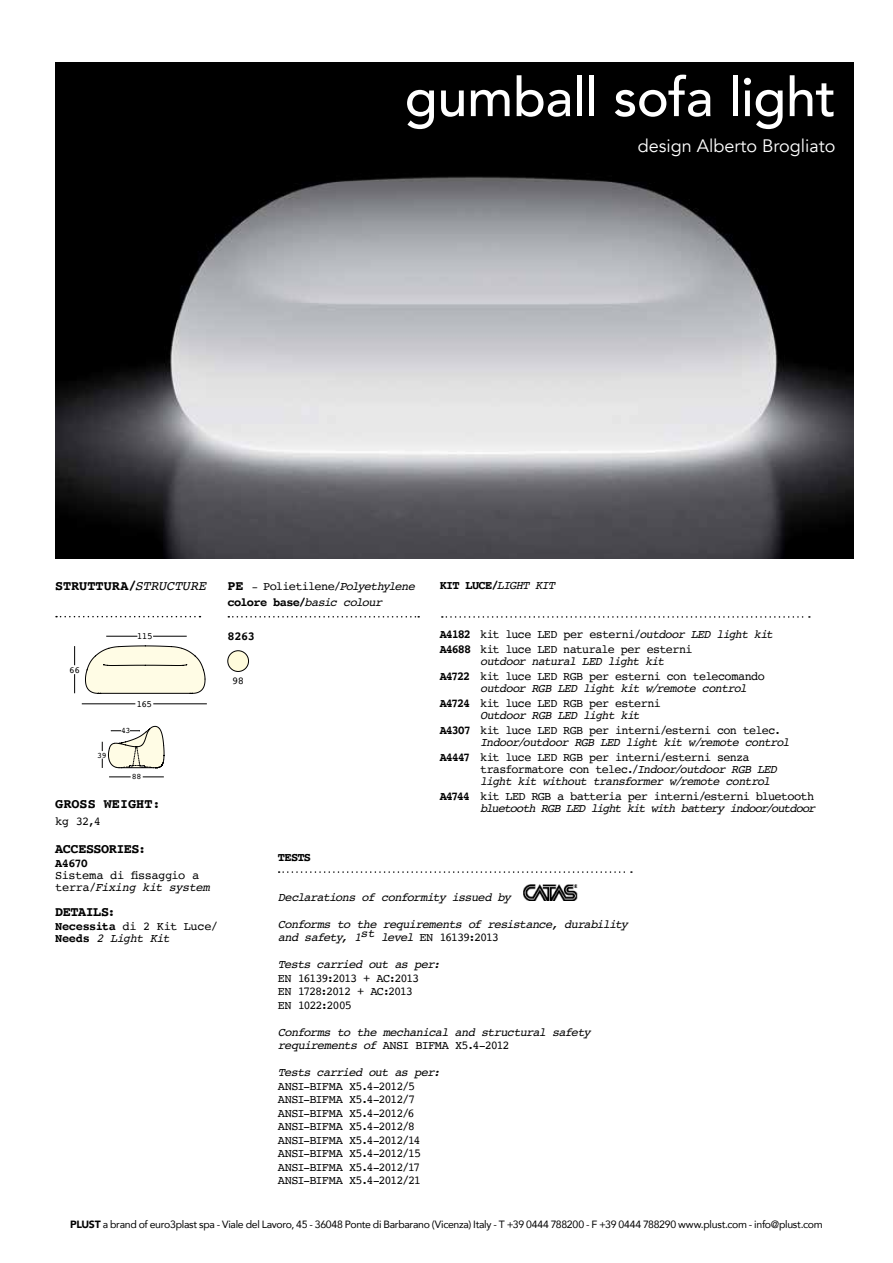
<style>
.page{position:relative;width:893px;height:1263px;background:#fff}
.page>*{position:absolute;margin:0;border:0;box-sizing:border-box;transform-origin:0 0}
.t1{font:500 54px "Avenir";letter-spacing:-.01em;color:#fff}
.t2{font:18px "Avenir";color:#fff}
.t3{font:700 13.5px "Courier";letter-spacing:-.025em;color:#000}
.t4{font:700 13.5px "Courier";letter-spacing:.005em;color:#000}
.t5{font:700 13.5px "Courier";color:#000}
.t6{font:italic 12px/13.5px "Courier";letter-spacing:-.065em;color:#000}
.t7{font:12px/13.5px "Courier";letter-spacing:-.06em;color:#000}
.t8{font:italic 12px/12px "Courier";letter-spacing:-.09em;color:#000;text-align:right}
.t9{font:700 12px/12px "Courier";letter-spacing:-.06em;color:#000}
.t10{font:12px/13.5px "Courier";letter-spacing:-.1em;color:#000}
.t11{font:12px/12px "Courier";letter-spacing:-.04em;color:#000}
.t12{font:10.5px "Avenir";letter-spacing:-.03em;color:#000}
.t13{font:10.5px "Courier";color:#000}
.t14{font:9.45px "Courier";letter-spacing:-.055em;color:#000}
.t15{font:8.25px "Courier";color:#000}
.s1{font-weight:400;font-style:italic}
.s2{font-style:italic}
.s3{font-weight:400}
.s4{font-weight:700;font-size:13.5px}
.s5{font-size:10.5px}
.s6{font-weight:700}
.s7{font-weight:700;font-style:normal}
.s8{font-style:normal}
.s9{font-weight:900}
</style>
<div class="page">
<img style="left:55px;top:63px;width:799px;height:496px">
<svg style="left:279px;top:871px;width:353px;height:2px"></svg>
<img style="left:524px;top:885px;width:53px;height:16px">
<svg style="left:56px;top:616px;width:144px;height:1px"></svg>
<svg style="left:228px;top:616px;width:191px;height:1px"></svg>
<div style="left:228px;top:651px;width:21px;height:20px;background:#fffbdc;border-radius:50%"></div>
<div style="left:228px;top:650px;width:21px;height:22px;border:1px solid #000;border-radius:50%"></div>
<svg style="left:442px;top:616px;width:368px;height:2px"></svg>
<hr style="left:153px;top:703px;width:54px;height:1px;background:#000">
<hr style="left:82px;top:703px;width:53px;height:1px;background:#000">
<hr style="left:153px;top:636px;width:34px;height:1px;background:#000">
<hr style="left:106px;top:636px;width:31px;height:1px;background:#000">
<svg style="left:74px;top:674px;width:1px;height:19px"></svg>
<svg style="left:74px;top:646px;width:1px;height:19px"></svg>
<svg style="left:85px;top:645px;width:121px;height:49px;background:#eeebd9"></svg>
<svg style="left:143px;top:776px;width:21px;height:1px"></svg>
<svg style="left:109px;top:776px;width:22px;height:1px"></svg>
<svg style="left:102px;top:726px;width:62px;height:43px"></svg>
<h1 class="t1" style="left:405px;top:51px;width:433px">gumball sofa light</h1>
<h2 class="t2" style="left:638px;top:135px;width:199px">design Alberto Brogliato</h2>
<p class="t4" style="left:55px;top:575px;width:152px">STRUTTURA/<span class="s1">STRUCTURE</span></p>
<p class="t14" style="left:69px;top:662px;width:12px">66</p>
<p class="t14" style="left:137px;top:628px;width:17px">115</p>
<p class="t15" style="left:97px;top:749px;width:11px">39</p>
<p class="t14" style="left:136px;top:696px;width:17px">165</p>
<p class="t15" style="left:121px;top:724px;width:11px">43</p>
<p class="t15" style="left:132px;top:770px;width:11px">88</p>
<p class="t5" style="left:55px;top:793px;width:107px">GROSS WEIGHT:</p>
<p class="t7" style="left:55px;top:814px;width:47px">kg 32,4</p>
<p class="t3" style="left:55px;top:838px;width:93px">ACCESSORIES:</p>
<p class="t9" style="left:55px;top:856px;width:34px">A4670</p>
<p class="t11" style="left:55px;top:868px;width:156px">Sistema di fissaggio a terra/<span class="s2">Fixing kit system</span></p>
<p class="t3" style="left:55px;top:901px;width:62px">DETAILS:</p>
<p class="t9" style="left:55px;top:919px;width:164px">Necessita <span class="s3">di 2 Kit Luce/<br></span>Needs <span class="s1">2 Light Kit</span></p>
<p class="t7" style="left:228px;top:579px;width:189px"><span class="s4">PE</span> <span class="s5">-</span> Polietilene/<span class="s2">Polyethylene</span></p>
<p class="t9" style="left:228px;top:630px;width:29px">8263</p>
<p class="t13" style="left:232px;top:672px;width:14px">98</p>
<p class="t9" style="left:228px;top:595px;width:156px">colore base/<span class="s1">basic colour</span></p>
<p class="t9" style="left:440px;top:579px;width:117px">KIT LUCE/<span class="s1">LIGHT KIT</span></p>
<p class="t7" style="left:440px;top:627px;width:335px;line-height:15px"><span class="s6">A4182</span> kit luce LED per esterni/<span class="s2">outdoor LED light kit<br></span><span class="s6">A4688</span> kit luce LED naturale per esterni</p>
<p class="t7" style="left:440px;top:654px;width:327px;line-height:15px;text-indent:41px"><span class="s2">outdoor natural LED light kit<br></span><span class="s6">A4722</span> kit luce LED RGB per esterni con telecomando</p>
<p class="t6" style="left:440px;top:681px;width:309px;line-height:15px;text-indent:41px">outdoor RGB LED light kit w/remote control<br><span class="s7">A4724</span> <span class="s8">kit luce LED RGB per esterni</span></p>
<p class="t7" style="left:440px;top:708px;width:343px;line-height:15px;text-indent:41px"><span class="s2">Outdoor RGB LED light kit<br></span><span class="s6">A4307</span> kit luce LED RGB per interni/esterni con telec.</p>
<p class="t6" style="left:440px;top:735px;width:351px;line-height:15px;text-indent:41px">Indoor/outdoor RGB LED light kit w/remote control<br><span class="s7">A4447</span> <span class="s8">kit luce LED RGB per interni/esterni senza</span></p>
<p class="t6" style="left:480px;top:763px;width:298px;line-height:12px"><span class="s8">trasformatore con telec./</span>Indoor/outdoor RGB LED light kit without transformer w/remote control</p>
<p class="t8" style="left:440px;top:790px;width:377px"><span class="s7">A4744</span> <span class="s8">kit LED RGB a batteria per interni/esterni bluetooth </span>bluetooth RGB LED light kit with battery indoor/outdoor</p>
<p class="t9" style="left:278px;top:851px;width:35px">TESTS</p>
<p class="t6" style="left:278px;top:890px;width:235px">Declarations of conformity issued by</p>
<p class="t6" style="left:278px;top:917px;width:352px">Conforms to the requirements of resistance, durability and safety, 1st level <span class="s8">EN 16139:2013</span></p>
<p class="t6" style="left:278px;top:957px;width:164px">Tests carried out as per:</p>
<p class="t10" style="left:278px;top:971px;width:143px">EN 16139:2013 + AC:2013<br>EN 1728:2012 + AC:2013<br>EN 1022:2005</p>
<p class="t6" style="left:278px;top:1025px;width:314px">Conforms to the mechanical and structural safety requirements of <span class="s8">ANSI BIFMA X5.4-2012</span></p>
<p class="t6" style="left:278px;top:1065px;width:164px">Tests carried out as per:</p>
<p class="t7" style="left:278px;top:1079px;width:145px">ANSI-BIFMA X5.4-2012/5<br>ANSI-BIFMA X5.4-2012/7<br>ANSI-BIFMA X5.4-2012/6<br>ANSI-BIFMA X5.4-2012/8<br>ANSI-BIFMA X5.4-2012/14<br>ANSI-BIFMA X5.4-2012/15<br>ANSI-BIFMA X5.4-2012/17<br>ANSI-BIFMA X5.4-2012/21</p>
<p class="t12" style="left:70px;top:1216px;width:754px"><span class="s9">PLUST</span> a brand of euro3plast spa - Viale del Lavoro, 45 - 36048 Ponte di Barbarano (Vicenza) Italy - T +39 0444 788200 - F +39 0444 788290 www.plust.com - info@plust.com</p>
</div>
